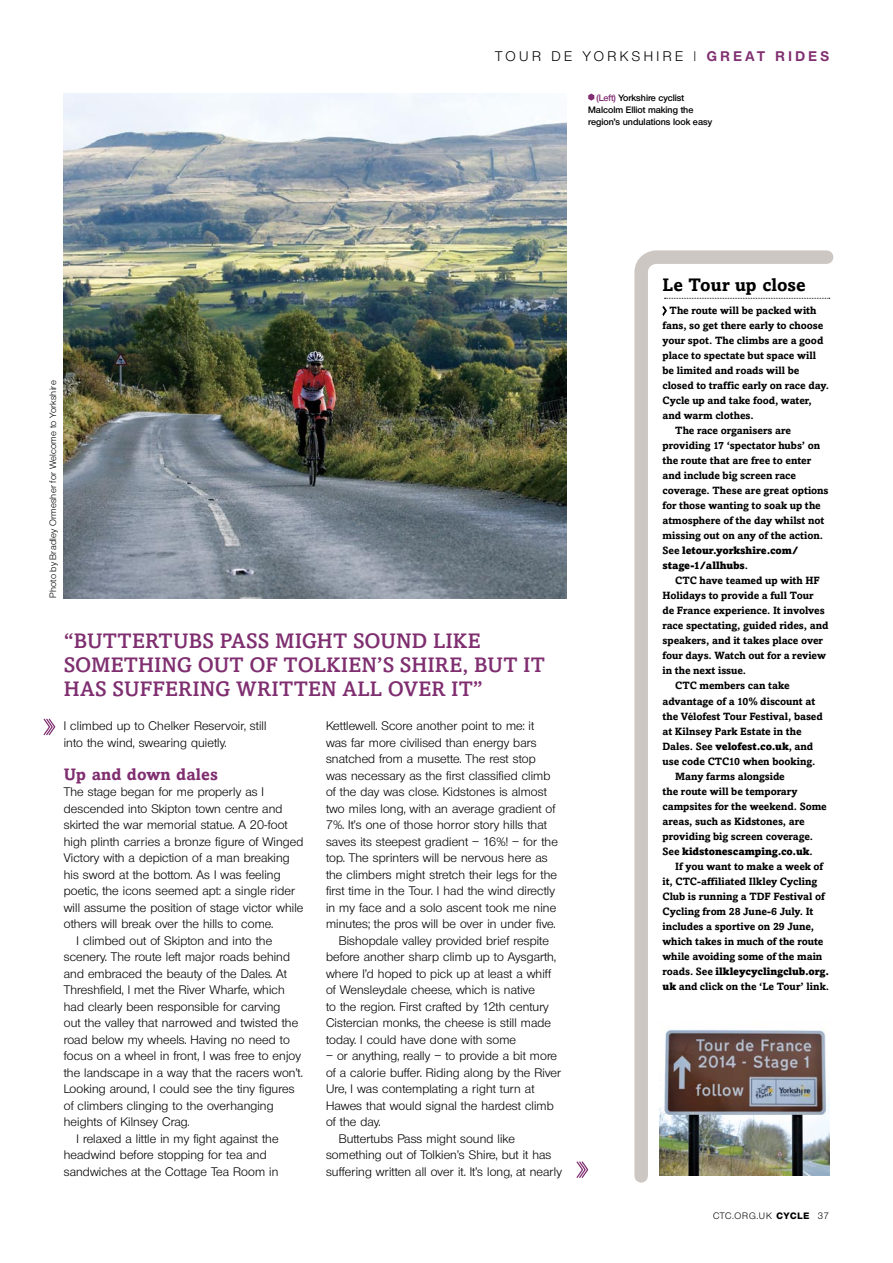
<style>
.page{position:relative;width:893px;height:1263px;background:#fff}
.page>*{position:absolute;margin:0;border:0;box-sizing:border-box;transform-origin:0 0}
.t1{font:500 21px/24px "Amasis";letter-spacing:.005em;color:#7f2e70}
.Answer_2ndPara{font:700 18px "Amasis";color:#000}
.Answer_2ndPara-2{font:700 16.5px "Amasis";letter-spacing:.01em;color:#7f2e70}
._1stPara{font:13.5px "Olnova";color:#000}
._1stPara-2{font:700 13.5px "Olnova";color:#7f2e70}
.Answer_2ndPara-3{font:12px/16.5px "Olnova";letter-spacing:.01em;color:#000}
.Answer_2ndPara-4{font:700 10.5px/15px "Amasis";letter-spacing:-.01em;color:#000}
.t2{font:600 9px/12px "Olnova";color:#000}
.Pic_caption{font:9px "Olnova";letter-spacing:.02em;color:#000}
.Pic_caption-2{font:9px "Olnova";letter-spacing:.1em;color:#000}
.s1{font-weight:400;color:#000}
.s2{font-weight:300;color:#000}
.s3{color:#7f2e70}
.s4{font-weight:900}
.s5{font-weight:800}
</style>
<div class="page">
<svg style="left:43px;top:718px;width:12px;height:17px"></svg>
<svg style="left:634px;top:250px;width:200px;height:933px"></svg>
<img style="left:64px;top:94px;width:503px;height:504px">
<img style="left:660px;top:1011px;width:169px;height:165px">
<svg style="left:661px;top:307px;width:7px;height:11px"></svg>
<svg style="left:588px;top:94px;width:6px;height:7px"></svg>
<svg style="left:576px;top:1161px;width:12px;height:17px"></svg>
<p class="_1stPara" style="left:495px;top:48px;width:13px">tour</p>
<p class="_1stPara" style="left:551px;top:48px;width:44px">d e yorkshir</p>
<p class="_1stPara-2" style="left:675px;top:48px;width:45px"><span class="s1">e</span> <span class="s2">|</span> GREAT</p>
<p class="_1stPara-2" style="left:775px;top:48px;width:55px">RIDE S</p>
<p class="t2" style="left:588px;top:91px;width:125px;text-indent:8px"><span class="s3">(Left)</span> Yorkshire cyclist<br>Malcolm Elliot making the region’s undulations look easy</p>
<p class="Pic_caption" style="left:47px;top:598px;width:219px;rotate:-90deg">Photo by Bradley Ormesher for Welcome to Yorkshire</p>
<p class="t1" style="left:64px;top:628px;width:483px">“BUTTERTUBS PASS MIGHT SOUND LIKE<br>SOMETHING OUT OF TOLKIEN’S SHIRE, BUT IT<br>HAS SUFFERING WRITTEN ALL OVER IT”</p>
<p class="Answer_2ndPara-3" style="left:64px;top:718px;width:204px">I climbed up to Chelker Reservoir, still into the wind, swearing quietly.</p>
<p class="Answer_2ndPara-2" style="left:64px;top:764px;width:156px">Up and down dales</p>
<p class="Answer_2ndPara-3" style="left:64px;top:784px;width:241px">The stage began for me properly as I descended into Skipton town centre and skirted the war memorial statue. A 20-foot high plinth carries a bronze figure of Winged Victory with a depiction of a man breaking his sword at the bottom. As I was feeling poetic, the icons seemed apt: a single rider will assume the position of stage victor while others will break over the hills to come.</p>
<p class="Answer_2ndPara-3" style="left:64px;top:932px;width:240px;text-indent:13px">I climbed out of Skipton and into the scenery. The route left major roads behind and embraced the beauty of the Dales. At Threshfield, I met the River Wharfe, which had clearly been responsible for carving<br>out the valley that narrowed and twisted the road below my wheels. Having no need to focus on a wheel in front, I was free to enjoy the landscape in a way that the racers won’t.<br>Looking around, I could see the tiny figures of climbers clinging to the overhanging heights of Kilnsey Crag.</p>
<p class="Answer_2ndPara-3" style="left:64px;top:1130px;width:216px;text-indent:13px">I relaxed a little in my fight against the headwind before stopping for tea and sandwiches at the Cottage Tea Room in</p>
<p class="Answer_2ndPara-3" style="left:326px;top:718px;width:233px">Kettlewell. Score another point to me: it was far more civilised than energy bars snatched from a musette. The rest stop was necessary as the first classified climb of the day was close. Kidstones is almost two miles long, with an average gradient of 7%. It’s one of those horror story hills that saves its steepest gradient – 16%! – for the top. The sprinters will be nervous here as the climbers might stretch their legs for the first time in the Tour. I had the wind directly in my face and a solo ascent took me nine minutes; the pros will be over in under five.</p>
<p class="Answer_2ndPara-3" style="left:326px;top:932px;width:231px;text-indent:13px">Bishopdale valley provided brief respite before another sharp climb up to Aysgarth, where I’d hoped to pick up at least a whiff of Wensleydale cheese, which is native<br>to the region. First crafted by 12th century Cistercian monks, the cheese is still made today. I could have done with some</p>
<p class="Answer_2ndPara-3" style="left:326px;top:1048px;width:237px">– or anything, really – to provide a bit more of a calorie buffer. Riding along by the River Ure, I was contemplating a right turn at Hawes that would signal the hardest climb of the day.</p>
<p class="Answer_2ndPara-3" style="left:326px;top:1130px;width:237px;text-indent:13px">Buttertubs Pass might sound like something out of Tolkien’s Shire, but it has suffering written all over it. It’s long, at nearly</p>
<p class="Answer_2ndPara" style="left:662px;top:274px;width:145px">Le Tour up close</p>
<p class="Answer_2ndPara-4" style="left:662px;top:303px;width:168px;text-indent:7px">The route will be packed with fans, so get there early to choose your spot. The climbs are a good place to spectate but space will be limited and roads will be closed to traffic early on race day.<br>Cycle up and take food, water, and warm clothes.</p>
<p class="Answer_2ndPara-4" style="left:662px;top:423px;width:168px;text-indent:13px">The race organisers are providing 17 ‘spectator hubs’ on the route that are free to enter and include big screen race coverage. These are great options for those wanting to soak up the atmosphere of the day whilst not missing out on any of the action.<br>See <span class="s4">letour.yorkshire.com/ stage-1/allhubs</span>.</p>
<p class="Answer_2ndPara-4" style="left:662px;top:573px;width:167px;text-indent:13px">CTC have teamed up with HF<br>Holidays to provide a full Tour<br>de France experience. It involves race spectating, guided rides, and speakers, and it takes place over four days. Watch out for a review in the next issue.</p>
<p class="Answer_2ndPara-4" style="left:662px;top:678px;width:162px;text-indent:13px">CTC members can take advantage of a 10% discount at the Vélofest Tour Festival, based at Kilnsey Park Estate in the<br>Dales. See <span class="s4">velofest.co.uk</span>, and use code CTC10 when booking.</p>
<p class="Answer_2ndPara-4" style="left:662px;top:768px;width:166px;text-indent:13px">Many farms alongside<br>the route will be temporary campsites for the weekend. Some areas, such as Kidstones, are providing big screen coverage.<br>See <span class="s4">kidstonescamping.co.uk</span>.</p>
<p class="Answer_2ndPara-4" style="left:662px;top:858px;width:168px;text-indent:13px">If you want to make a week of it, CTC-affiliated Ilkley Cycling<br>Club is running a TDF Festival of<br>Cycling from 28 June-6 July. It includes a sportive on 29 June, which takes in much of the route while avoiding some of the main roads. See <span class="s4">ilkleycyclingclub.org. uk</span> and click on the ‘Le Tour’ link.</p>
<p class="Pic_caption-2" style="left:713px;top:1210px;width:118px">CTC.ORG.UK <span class="s5">CYCLE</span> 37</p>
</div>
